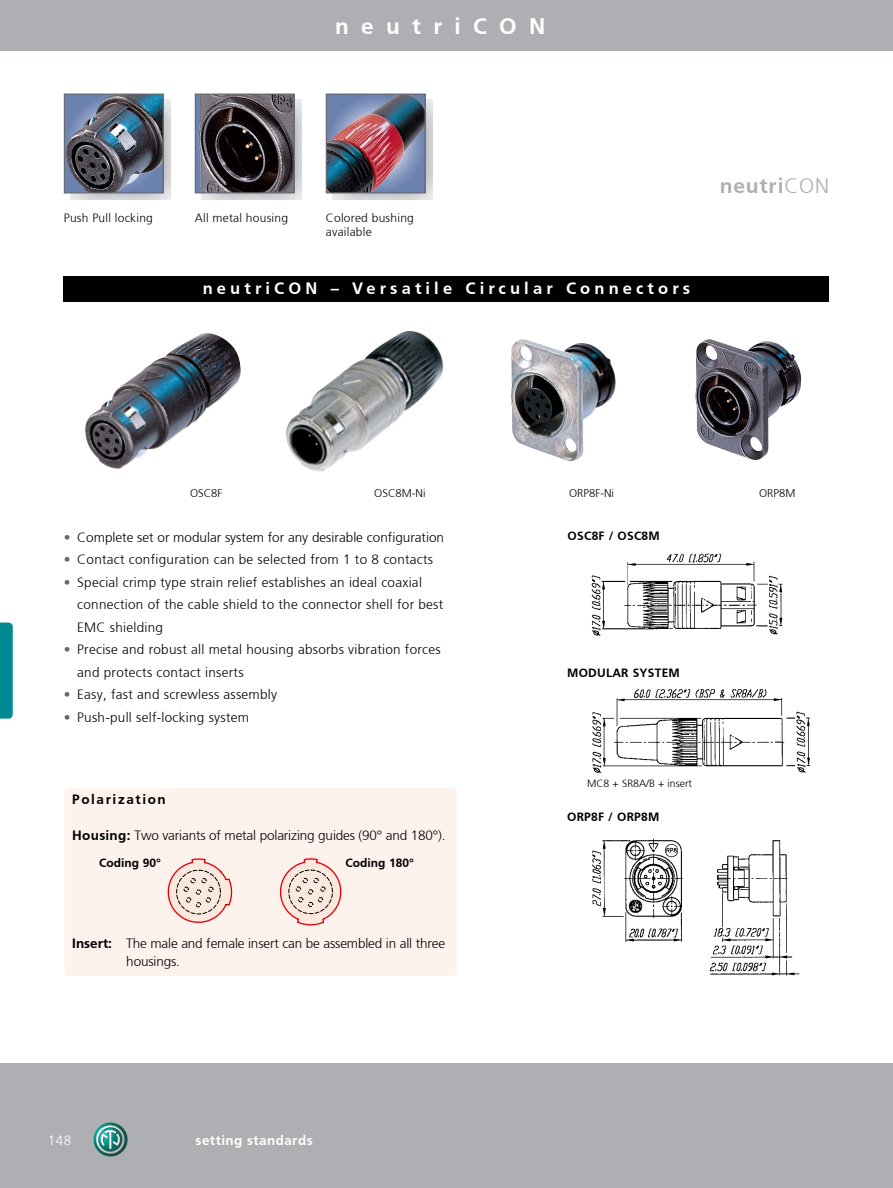
<style>
.page{position:relative;width:893px;height:1188px;background:#fff}
.page>*{position:absolute;margin:0;border:0;box-sizing:border-box;transform-origin:0 0}
.t1{font:700 22.5px "Frutiger";letter-spacing:.55em;color:#fff}
.t2{font:700 21px "Frutiger";letter-spacing:.04em;color:#aeafb2}
.t3{font:700 16.5px "Frutiger";letter-spacing:.25em;color:#fff}
.t4{font:300 13.5px/22.5px "Frutiger";letter-spacing:.02em;color:#000}
.t5{font:300 13.5px/18px "Frutiger";letter-spacing:-.01em;color:#000}
.t6{font:300 13.5px "Frutiger";color:#000}
.t7{font:700 13.5px "Frutiger";letter-spacing:.03em;color:#fff}
.t8{font:700 13.5px "Frutiger";letter-spacing:.12em;color:#000}
.t9{font:300 13.5px "Frutiger";color:#fff}
.t10{font:300 12px/14.4px "Frutiger";letter-spacing:.02em;color:#000}
.t11{font:700 12px "Frutiger";letter-spacing:.02em;color:#000}
.t12{font:700 12px "Frutiger";color:#000}
.t13{font:300 11.25px "Frutiger";color:#000}
.t14{font:300 10.5px "Frutiger";color:#000}
.s1{font-weight:300}
.s2{color:#68676c}
.s3{font-weight:700}
</style>
<div class="page">
<div style="left:0;top:0;width:893px;height:51px;background:#aeafb2"></div>
<div style="left:0;top:1063px;width:893px;height:125px;background:#aeafb2"></div>
<svg style="left:0;top:623px;width:13px;height:96px"></svg>
<img style="left:94px;top:1123px;width:33px;height:33px">
<div style="left:65px;top:788px;width:392px;height:188px;background:#fdf2ec;border-radius:4px"></div>
<div style="left:64px;top:276px;width:765px;height:26px;background:#000"></div>
<img style="left:85px;top:333px;width:156px;height:136px">
<img style="left:286px;top:331px;width:157px;height:141px">
<img style="left:510px;top:339px;width:106px;height:123px">
<img style="left:695px;top:339px;width:107px;height:121px">
<svg style="left:168px;top:858px;width:64px;height:65px"></svg>
<svg style="left:280px;top:858px;width:61px;height:67px"></svg>
<img style="left:592px;top:689px;width:219px;height:84px">
<img style="left:592px;top:838px;width:207px;height:137px">
<img style="left:591px;top:553px;width:192px;height:83px">
<img style="left:66px;top:96px;width:96px;height:95px">
<div style="left:64px;top:94px;width:100px;height:99px;border:1px solid #68676c"></div>
<img style="left:197px;top:96px;width:96px;height:95px">
<div style="left:195px;top:94px;width:100px;height:99px;border:1px solid #68676c"></div>
<img style="left:328px;top:96px;width:96px;height:95px">
<div style="left:326px;top:94px;width:100px;height:99px;border:1px solid #68676c"></div>
<h1 class="t1" style="left:335px;top:13px;width:212px">neutriCON</h1>
<p class="t10" style="left:64px;top:210px;width:91px">Push Pull locking</p>
<p class="t10" style="left:195px;top:210px;width:95px">All metal housing</p>
<p class="t10" style="left:326px;top:210px;width:90px">Colored bushing available</p>
<p class="t3" style="left:203px;top:279px;width:489px">neutriCON – Versatile Circular Connectors</p>
<h2 class="t2" style="left:720px;top:173px;width:111px">neutri<span class="s1">CON</span></h2>
<p class="t13" style="left:190px;top:487px;width:34px">OSC8F</p>
<p class="t13" style="left:374px;top:487px;width:53px">OSC8M-Ni</p>
<p class="t13" style="left:569px;top:487px;width:46px">ORP8F-Ni</p>
<p class="t13" style="left:759px;top:487px;width:38px">ORP8M</p>
<p class="t11" style="left:568px;top:529px;width:94px">OSC8F / OSC8M</p>
<p class="t6" style="left:64px;top:529px;width:382px"><span class="s2">•</span> Complete set or modular system for any desirable configuration</p>
<p class="t4" style="left:64px;top:548px;width:371px"><span class="s2">•</span> Contact configuration can be selected from 1 to 8 contacts</p>
<p class="t4" style="left:77px;top:571px;width:368px;text-indent:-14px"><span class="s2">•</span> Special crimp type strain relief establishes an ideal coaxial connection of the cable shield to the connector shell for best<br>EMC shielding</p>
<p class="t4" style="left:77px;top:638px;width:365px;text-indent:-14px"><span class="s2">•</span> Precise and robust all metal housing absorbs vibration forces and protects contact inserts</p>
<p class="t4" style="left:64px;top:683px;width:215px"><span class="s2">•</span> Easy, fast and screwless assembly</p>
<p class="t4" style="left:64px;top:706px;width:187px"><span class="s2">•</span> Push-pull self-locking system</p>
<p class="t11" style="left:567px;top:665px;width:114px">MODULAR SYSTEM</p>
<p class="t8" style="left:72px;top:791px;width:95px">Polarization</p>
<p class="t5" style="left:72px;top:826px;width:375px"><span class="s3">Housing:</span> Two variants of metal polarizing guides (90° and 180°).</p>
<p class="t12" style="left:99px;top:856px;width:63px">Coding 90°</p>
<p class="t12" style="left:346px;top:856px;width:70px">Coding 180°</p>
<p class="t5" style="left:126px;top:934px;width:320px;text-indent:-54px"><span class="s3">Insert:</span> The male and female insert can be assembled in all three housings.</p>
<p class="t9" style="left:48px;top:1132px;width:25px">148</p>
<p class="t7" style="left:196px;top:1132px;width:119px">setting standards</p>
<p class="t14" style="left:587px;top:777px;width:106px">MC8 + SR8A/B + insert</p>
<p class="t11" style="left:567px;top:810px;width:94px">ORP8F / ORP8M</p>
</div>
